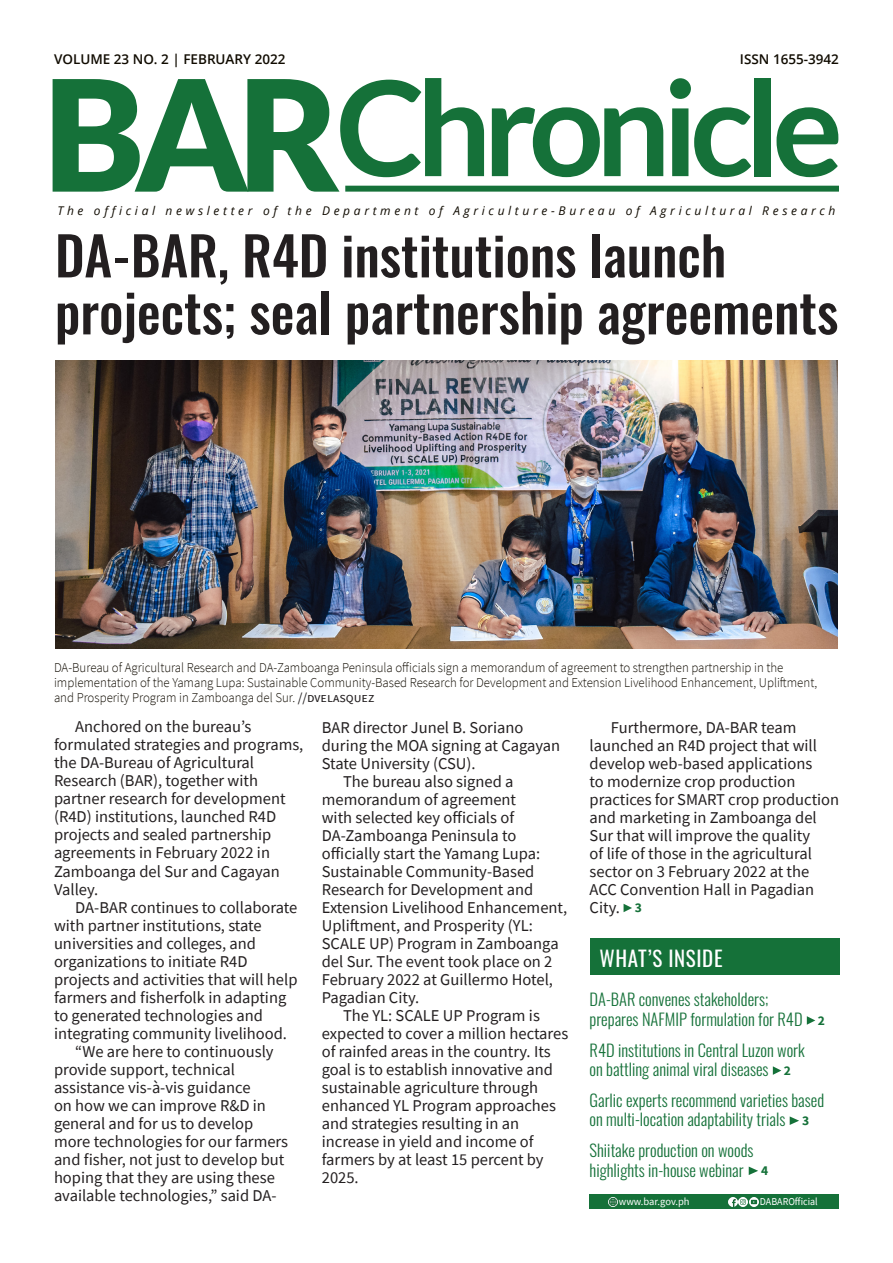
<style>
.page{position:relative;width:893px;height:1263px;background:#fff}
.page>*{position:absolute;margin:0;border:0;box-sizing:border-box;transform-origin:0 0}
.t1{font:700 132px "Lato";letter-spacing:-.06em;color:#157139}
.t2{font:500 53.25px/57px "Oswald";color:#231f20}
.t3{font:21px "Oswald";letter-spacing:.03em;color:#fff}
.t4{font:16.5px/18px "Source Sans Pro";color:#231f20}
.t5{font:300 16.5px/19.8px "Oswald";color:#157139}
.t6{font:300 13.5px/15px "Source Sans Pro";color:#100b00;scale:.95 1}
.t7{font:600 13.5px "Open Sans";color:#100b00}
.t8{font:700 13.5px "Source Sans Pro";color:#157139}
.t9{font:italic 12px "Open Sans";letter-spacing:.305em;color:#100b00}
.t10{font:10.5px "Source Sans Pro";color:#fff}
.t11{font:10.5px "Source Sans Pro";color:#fff;scale:.95 1}
.s1{font-weight:900;font-size:154.5px}
.s2{font-weight:400;color:#231f20}
.s3{font-family:"Source Sans Pro";font-weight:700;font-size:13.5px}
</style>
<div class="page">
<div style="left:345px;top:186px;width:494px;height:6px;background:#157139"></div>
<svg style="left:624px;top:904px;width:8px;height:8px"></svg>
<div style="left:590px;top:939px;width:249px;height:36px;background:#157139"></div>
<div style="left:590px;top:1194px;width:249px;height:15px;background:#157139"></div>
<svg style="left:609px;top:1197px;width:9px;height:9px"></svg>
<svg style="left:728px;top:1197px;width:30px;height:9px"></svg>
<svg style="left:807px;top:1016px;width:8px;height:9px"></svg>
<svg style="left:773px;top:1066px;width:8px;height:9px"></svg>
<svg style="left:790px;top:1116px;width:9px;height:9px"></svg>
<svg style="left:749px;top:1166px;width:9px;height:9px"></svg>
<img style="left:55px;top:360px;width:783px;height:288px">
<p class="t7" style="left:54px;top:50px;width:233px">VOLUME 23 NO. 2 | FEBRUARY 2022</p>
<p class="t7" style="left:740px;top:50px;width:101px">ISSN 1655-3942</p>
<h1 class="t1" style="left:43px;top:52px;width:801px"><span class="s1">BAR</span>Chronicle</h1>
<p class="t9" style="left:57px;top:202px;width:780px">The official newsletter of the Department of Agriculture-Bureau of Agricultural Research</p>
<h2 class="t2" style="left:55px;top:222px;width:785px">DA-BAR, R4D institutions launch projects; seal partnership agreements</h2>
<p class="t6" style="left:54px;top:660px;width:805px">DA-Bureau of Agricultural Research and DA-Zamboanga Peninsula officials sign a memorandum of agreement to strengthen partnership in the implementation of the Yamang Lupa: Sustainable Community-Based Research for Development and Extension Livelihood Enhancement, Upliftment, and Prosperity Program in Zamboanga del Sur. <span class="s2">//dvelasquez</span></p>
<p class="t4" style="left:54px;top:718px;width:251px;text-indent:21px">Anchored on the bureau’s formulated strategies and programs, the DA-Bureau of Agricultural<br>Research (BAR), together with partner research for development (R4D) institutions, launched R4D projects and sealed partnership agreements in February 2022 in<br>Zamboanga del Sur and Cagayan<br>Valley.</p>
<p class="t4" style="left:75px;top:898px;width:224px">DA-BAR continues to collaborate</p>
<p class="t4" style="left:54px;top:916px;width:209px">with partner institutions, state</p>
<p class="t4" style="left:54px;top:934px;width:203px">universities and colleges, and</p>
<p class="t4" style="left:54px;top:952px;width:195px">organizations to initiate R4D</p>
<p class="t4" style="left:54px;top:970px;width:245px">projects and activities that will help</p>
<p class="t4" style="left:54px;top:988px;width:234px">farmers and fisherfolk in adapting</p>
<p class="t4" style="left:54px;top:1006px;width:210px">to generated technologies and</p>
<p class="t4" style="left:54px;top:1024px;width:235px">integrating community livelihood.</p>
<p class="t4" style="left:75px;top:1042px;width:200px">“We are here to continuously</p>
<p class="t4" style="left:54px;top:1060px;width:182px">provide support, technical</p>
<p class="t4" style="left:54px;top:1078px;width:198px">assistance vis-à-vis guidance</p>
<p class="t4" style="left:54px;top:1096px;width:213px">on how we can improve R&amp;D in</p>
<p class="t4" style="left:54px;top:1114px;width:201px">general and for us to develop</p>
<p class="t4" style="left:54px;top:1132px;width:236px">more technologies for our farmers</p>
<p class="t4" style="left:54px;top:1150px;width:232px">and fisher, not just to develop but</p>
<p class="t4" style="left:54px;top:1168px;width:222px">hoping that they are using these</p>
<p class="t4" style="left:54px;top:1186px;width:224px">available technologies,” said DA-</p>
<p class="t4" style="left:322px;top:718px;width:203px">BAR director Junel B. Soriano</p>
<p class="t4" style="left:322px;top:736px;width:240px">during the MOA signing at Cagayan</p>
<p class="t4" style="left:322px;top:754px;width:155px">State University (CSU).</p>
<p class="t4" style="left:343px;top:772px;width:172px">The bureau also signed a</p>
<p class="t4" style="left:322px;top:790px;width:196px">memorandum of agreement</p>
<p class="t4" style="left:322px;top:808px;width:194px">with selected key officials of</p>
<p class="t4" style="left:322px;top:826px;width:196px">DA-Zamboanga Peninsula to</p>
<p class="t4" style="left:322px;top:844px;width:220px">officially start the Yamang Lupa:</p>
<p class="t4" style="left:322px;top:862px;width:214px">Sustainable Community-Based</p>
<p class="t4" style="left:322px;top:880px;width:213px">Research for Development and</p>
<p class="t4" style="left:322px;top:898px;width:247px">Extension Livelihood Enhancement,</p>
<p class="t4" style="left:322px;top:916px;width:213px">Upliftment, and Prosperity (YL:</p>
<p class="t4" style="left:322px;top:934px;width:238px">SCALE UP) Program in Zamboanga</p>
<p class="t4" style="left:322px;top:952px;width:232px">del Sur. The event took place on 2</p>
<p class="t4" style="left:322px;top:970px;width:233px">February 2022 at Guillermo Hotel,</p>
<p class="t4" style="left:322px;top:988px;width:99px">Pagadian City.</p>
<p class="t4" style="left:343px;top:1006px;width:198px">The YL: SCALE UP Program is</p>
<p class="t4" style="left:322px;top:1024px;width:248px">expected to cover a million hectares</p>
<p class="t4" style="left:322px;top:1042px;width:230px">of rainfed areas in the country. Its</p>
<p class="t4" style="left:322px;top:1060px;width:233px">goal is to establish innovative and</p>
<p class="t4" style="left:322px;top:1078px;width:218px">sustainable agriculture through</p>
<p class="t4" style="left:322px;top:1096px;width:236px">enhanced YL Program approaches</p>
<p class="t4" style="left:322px;top:1114px;width:199px">and strategies resulting in an</p>
<p class="t4" style="left:322px;top:1132px;width:213px">increase in yield and income of</p>
<p class="t4" style="left:322px;top:1150px;width:223px">farmers by at least 15 percent by</p>
<p class="t4" style="left:322px;top:1168px;width:38px">2025.</p>
<p class="t4" style="left:590px;top:718px;width:251px;text-indent:21px">Furthermore, DA-BAR team launched an R4D project that will develop web-based applications<br>to modernize crop production practices for SMART crop production and marketing in Zamboanga del<br>Sur that will improve the quality<br>of life of those in the agricultural sector on 3 February 2022 at the<br>ACC Convention Hall in Pagadian<br>City.</p>
<p class="t8" style="left:635px;top:898px;width:9px">3</p>
<p class="t3" style="left:599px;top:939px;width:125px">WHAT’S INSIDE</p>
<p class="t5" style="left:590px;top:988px;width:237px">DA-BAR convenes stakeholders;<br>prepares NAFMIP formulation for R4D <span class="s3">2</span></p>
<p class="t5" style="left:590px;top:1038px;width:217px">R4D institutions in Central Luzon work on battling animal viral diseases <span class="s3">2</span></p>
<p class="t5" style="left:590px;top:1088px;width:236px">Garlic experts recommend varieties based on multi-location adaptability trials <span class="s3">3</span></p>
<p class="t5" style="left:590px;top:1138px;width:180px">Shiitake production on woods highlights in-house webinar <span class="s3">4</span></p>
<p class="t10" style="left:619px;top:1195px;width:72px">www.bar.gov.ph</p>
<p class="t11" style="left:760px;top:1195px;width:62px">DABAROfficial</p>
</div>
